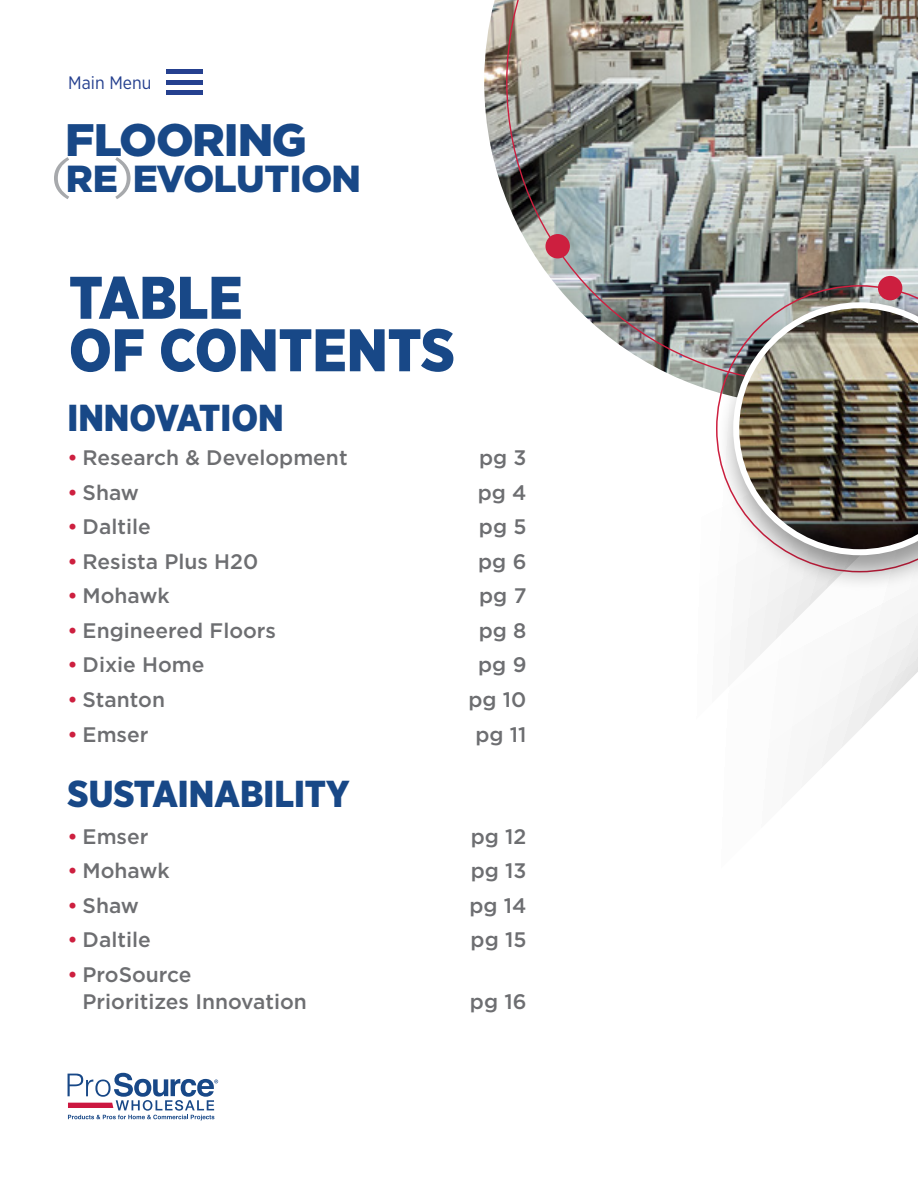
<style>
.page{position:relative;width:918px;height:1188px;background:#fff}
.page>*{position:absolute;margin:0;border:0;box-sizing:border-box;transform-origin:0 0}
.t1{font:900 60px/52.5px "Gotham Narrow";color:#184887}
.t2{font:900 45.45px "Gotham";letter-spacing:-.02em;color:#184887}
.t3{font:900 37.65px "Gotham";letter-spacing:-.02em;color:#184887}
.t4{font:900 37.5px "Gotham Narrow";color:#184887}
.t5{font:500 21px/27px "Gotham";color:#6d6e71}
.t6{font:18px "Gotham Narrow";color:#25408f}
.s1{color:#cd1f3f}
</style>
<div class="page">
<svg style="left:744px;top:592px;width:174px;height:142px"></svg>
<svg style="left:68px;top:1073px;width:150px;height:47px"></svg>
<img style="left:484px;top:0;width:231px;height:392px">
<svg style="left:54px;top:157px;width:15px;height:42px"></svg>
<svg style="left:115px;top:157px;width:16px;height:42px"></svg>
<img style="left:506px;top:0;width:412px;height:383px">
<div style="left:545px;top:234px;width:25px;height:24px;background:#cd1f3f;border-radius:50%"></div>
<div style="left:878px;top:276px;width:24px;height:24px;background:#cd1f3f;border-radius:50%"></div>
<div style="left:715px;top:294px;width:203px;height:298px;background:#000;opacity:.4"></div>
<img style="left:733px;top:302px;width:185px;height:253px">
<div style="left:167px;top:69px;width:36px;height:5px;background:#25408f"></div>
<hr style="left:167px;top:80px;width:36px;height:4px;background:#25408f">
<hr style="left:167px;top:91px;width:36px;height:4px;background:#25408f">
<p class="t6" style="left:68px;top:72px;width:85px">Main Menu</p>
<h2 class="t2" style="left:65px;top:109px;width:243px">FLOORING</h2>
<h3 class="t3" style="left:66px;top:152px;width:297px">RE EVOLUTION</h3>
<h1 class="t1" style="left:69px;top:271px;width:387px">TABLE<br>OF CONTENTS</h1>
<h3 class="t4" style="left:68px;top:393px;width:218px">INNOVATION</h3>
<p class="t5" style="left:68px;top:444px;width:282px"><span class="s1">•</span> Research &amp; Development</p>
<p class="t5" style="left:479px;top:444px;width:49px">pg 3</p>
<p class="t5" style="left:68px;top:478px;width:73px"><span class="s1">•</span> Shaw</p>
<p class="t5" style="left:478px;top:478px;width:50px">pg 4</p>
<p class="t5" style="left:68px;top:513px;width:85px"><span class="s1">•</span> Daltile</p>
<p class="t5" style="left:479px;top:513px;width:49px">pg 5</p>
<p class="t5" style="left:68px;top:548px;width:192px"><span class="s1">•</span> Resista Plus H20</p>
<p class="t5" style="left:478px;top:548px;width:50px">pg 6</p>
<p class="t5" style="left:68px;top:582px;width:104px"><span class="s1">•</span> Mohawk</p>
<p class="t5" style="left:479px;top:582px;width:49px">pg 7</p>
<p class="t5" style="left:68px;top:617px;width:210px"><span class="s1">•</span> Engineered Floors</p>
<p class="t5" style="left:479px;top:617px;width:49px">pg 8</p>
<p class="t5" style="left:68px;top:651px;width:139px"><span class="s1">•</span> Dixie Home</p>
<p class="t5" style="left:478px;top:651px;width:50px">pg 9</p>
<p class="t5" style="left:68px;top:686px;width:99px"><span class="s1">•</span> Stanton</p>
<p class="t5" style="left:468px;top:686px;width:60px">pg 10</p>
<p class="t5" style="left:68px;top:720px;width:83px"><span class="s1">•</span> Emser</p>
<p class="t5" style="left:475px;top:720px;width:53px">pg 11</p>
<h3 class="t4" style="left:68px;top:769px;width:284px">SUSTAINABILITY</h3>
<p class="t5" style="left:68px;top:823px;width:83px"><span class="s1">•</span> Emser</p>
<p class="t5" style="left:471px;top:823px;width:57px">pg 12</p>
<p class="t5" style="left:68px;top:857px;width:104px"><span class="s1">•</span> Mohawk</p>
<p class="t5" style="left:471px;top:857px;width:57px">pg 13</p>
<p class="t5" style="left:68px;top:892px;width:73px"><span class="s1">•</span> Shaw</p>
<p class="t5" style="left:469px;top:892px;width:59px">pg 14</p>
<p class="t5" style="left:68px;top:926px;width:85px"><span class="s1">•</span> Daltile</p>
<p class="t5" style="left:471px;top:926px;width:57px">pg 15</p>
<p class="t5" style="left:83px;top:961px;width:226px;text-indent:-15px"><span class="s1">•</span> ProSource<br>Prioritizes Innovation</p>
<p class="t5" style="left:470px;top:988px;width:58px">pg 16</p>
</div>
